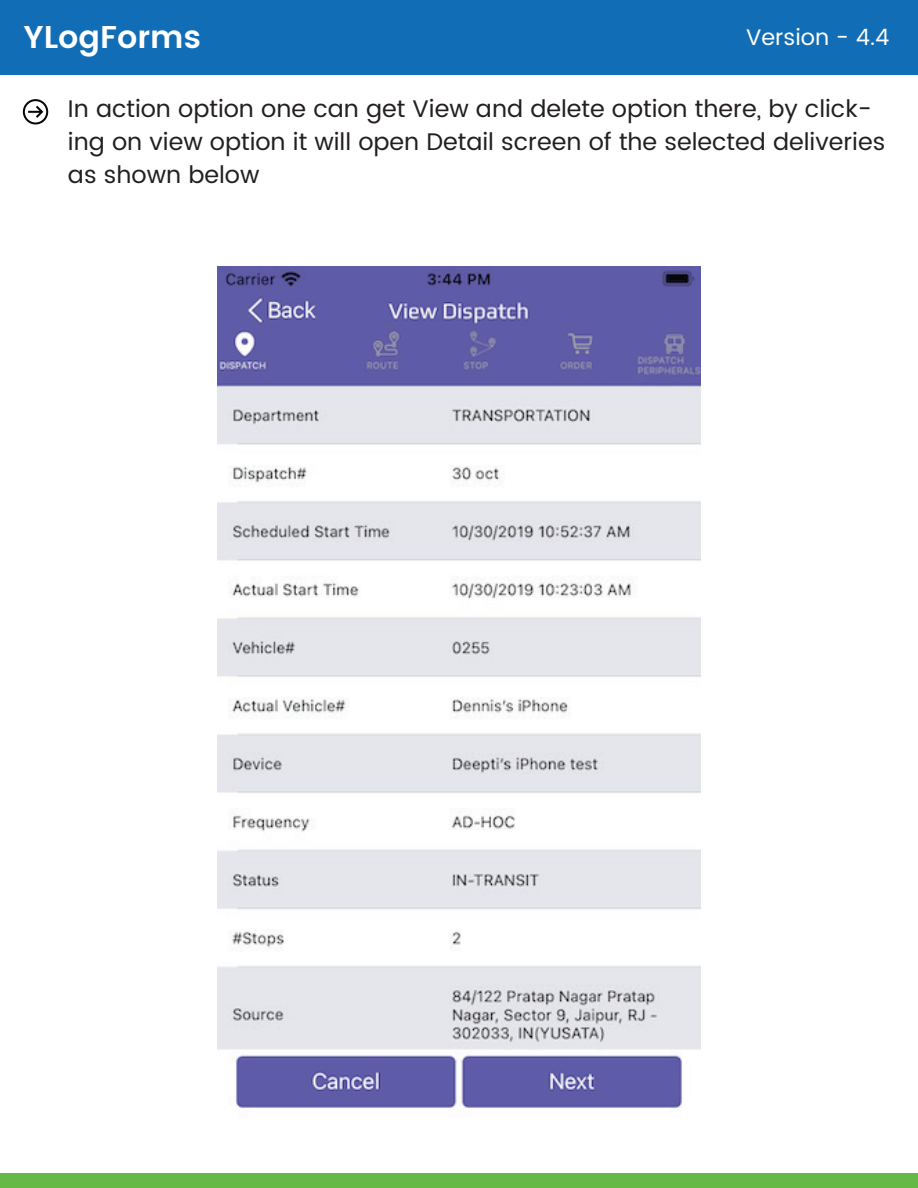
<style>
.page{position:relative;width:918px;height:1188px;background:#fff}
.page>*{position:absolute;margin:0;border:0;box-sizing:border-box;transform-origin:0 0}
.t1{font:600 31.5px "Poppins";color:#fff}
.t2{font:24px/33px "Poppins";color:#231f20}
.t3{font:22.5px "Poppins";color:#fff}
</style>
<div class="page">
<div style="left:0;top:1173px;width:918px;height:15px;background:#66b945"></div>
<div style="left:0;top:0;width:918px;height:75px;background:#116eb6"></div>
<svg style="left:23px;top:99px;width:25px;height:26px"></svg>
<img style="left:218px;top:267px;width:482px;height:842px">
<h1 class="t1" style="left:23px;top:14px;width:179px">YLogForms</h1>
<p class="t3" style="left:746px;top:21px;width:145px">Version - 4.4</p>
<p class="t2" style="left:68px;top:93px;width:819px">In action option one can get View and delete option there, by click&shy;ing on view option it will open Detail screen of the selected deliveries as shown below</p>
</div>
